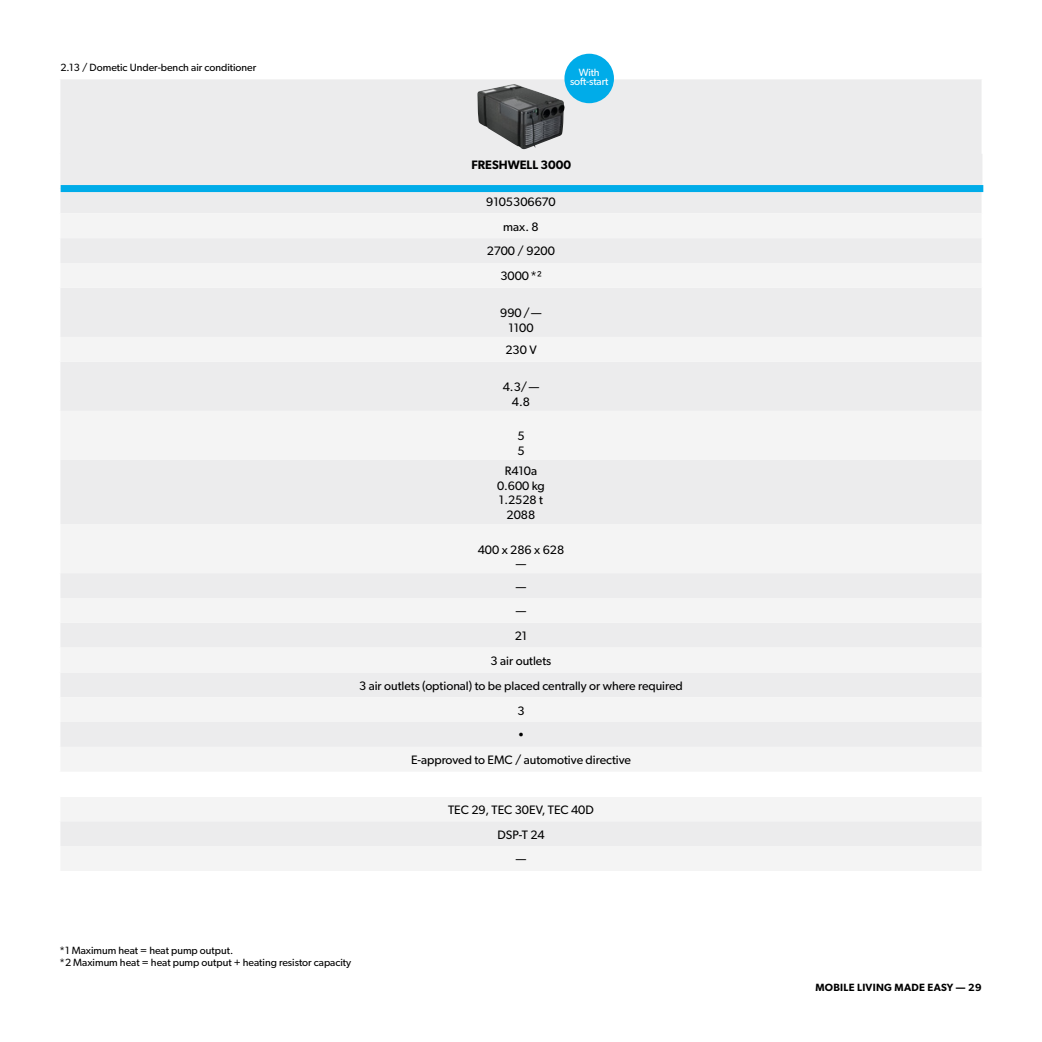
<style>
.page{position:relative;width:1042px;height:1042px;background:#fff}
.page>*{position:absolute;margin:0;border:0;box-sizing:border-box;transform-origin:0 0}
.t1{font:12.25px/24.8px "Gibson";color:#000;text-align:center}
.t2{font:600 12.25px "Gibson";color:#000}
.t3{font:10.5px/12.6px "Gibson";color:#000}
.t4{font:600 10.5px "Gibson";letter-spacing:.025em;color:#000}
.t5{font:10.5px/9.5px "Gibson";letter-spacing:-.01em;color:#fff;text-align:center}
</style>
<div class="page">
<div style="left:60px;top:79px;width:922px;height:134px;background:#ececed"></div>
<div style="left:60px;top:214px;width:921px;height:657px;background:#f4f4f4"></div>
<div style="left:60px;top:771px;width:922px;height:25px;background:#fff"></div>
<hr style="left:981px;top:192px;width:2px;height:21px;background:#fff">
<hr style="left:981px;top:79px;width:2px;height:75px;background:#fff">
<div style="left:60px;top:185px;width:923px;height:7px;background:#00ace9"></div>
<img style="left:477px;top:84px;width:88px;height:66px">
<div style="left:564px;top:54px;width:50px;height:49px;background:#00ace9;border-radius:50%"></div>
<p class="t3" style="left:60px;top:61px;width:197px">2.13 / Dometic Under-bench air conditioner</p>
<p class="t5" style="left:570px;top:67px;width:40px">With soft-start</p>
<p class="t2" style="left:471px;top:157px;width:101px">FRESHWELL 3000</p>
<p class="t1" style="left:486px;top:189px;width:71px">9105306670 max. 8<br>2700 / 9200<br>3000*²</p>
<p class="t1" style="left:500px;top:305px;width:43px;line-height:14.7px">990/—<br>1100</p>
<p class="t1" style="left:505px;top:337px;width:33px">230 V</p>
<p class="t1" style="left:503px;top:379px;width:38px;line-height:14.7px">4.3/—<br>4.8</p>
<p class="t1" style="left:517px;top:428px;width:9px;line-height:14.7px;text-align:left">5<br>5</p>
<p class="t1" style="left:497px;top:463px;width:49px;line-height:14.7px">R410a<br>0.600 kg<br>1.2528 t<br>2088</p>
<p class="t1" style="left:478px;top:542px;width:88px;line-height:14.7px">400 x 286 x 628 —</p>
<p class="t1" style="left:359px;top:574px;width:325px">—<br>—<br>21<br>3 air outlets<br>3 air outlets (optional) to be placed centrally or where required<br>3<br>•<br>E-approved to EMC / automotive directive</p>
<p class="t1" style="left:448px;top:797px;width:147px">TEC 29, TEC 30EV, TEC 40D<br>DSP-T 24<br>—</p>
<p class="t3" style="left:60px;top:943px;width:293px">*1 Maximum heat = heat pump output.<br>*2 Maximum heat = heat pump output + heating resistor capacity</p>
<p class="t4" style="left:815px;top:981px;width:168px">MOBILE LIVING MADE EASY — 29</p>
</div>
